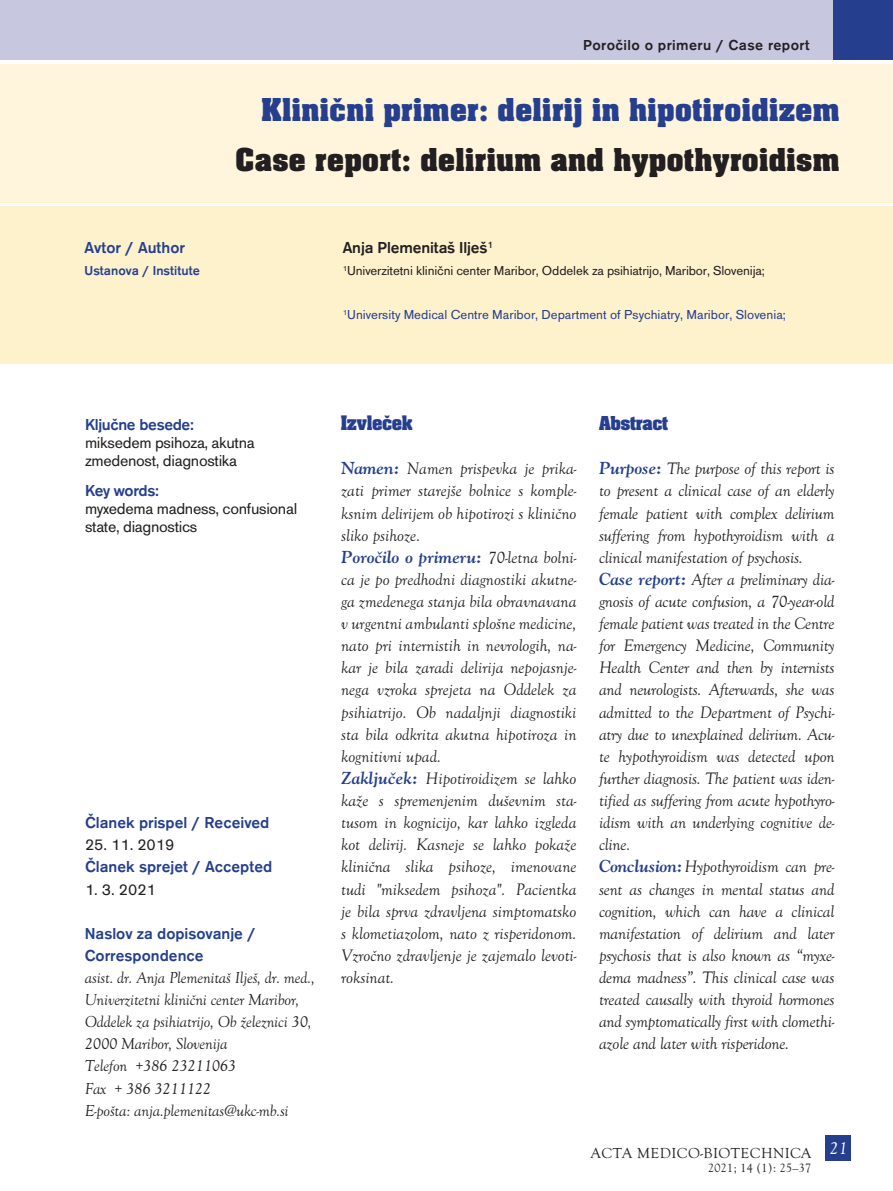
<style>
.page{position:relative;width:893px;height:1191px;background:#fff}
.page>*{position:absolute;margin:0;border:0;box-sizing:border-box;transform-origin:0 0}
.Glavni_naslov_Sloven{font:700 34.5px "Aachen DCE";letter-spacing:.01em;color:#253f8e}
.Glavni_naslov_Sloven-2{font:700 34.5px "Aachen DCE";letter-spacing:.01em;color:#231f20}
.Mednaslov{font:700 21.9px "Aachen PCE";letter-spacing:.01em;color:#253f8e;scale:.96 1}
.Mednaslov-2{font:700 21px "Aachen PCE";color:#253f8e}
.t1{font:italic 18px "Goudy Old Sty TCE";color:#fff}
.Povzetek{font:italic 17.25px/22px "Goudy Old Sty TCE";letter-spacing:-.005em;color:#231f20;text-align:justify}
.Avtor_levo_poravnava{font:italic 16.5px/22px "Goudy Old Sty TCE";letter-spacing:-.01em;color:#231f20}
.KeyWords{font:16.5px/18px "Accius TCE";letter-spacing:-.02em;color:#231f20}
.KeyWords-2{font:500 16.5px/22px "Accius TCE";color:#253f8e}
.KeyWords-3{font:500 16.5px "Accius TCE";letter-spacing:-.02em;color:#253f8e}
.Avtorji{font:500 16.5px "Accius TCE";letter-spacing:-.01em;color:#231f20}
.Avtorji-2{font:500 16.5px "Accius TCE";color:#253f8e}
.t2{font:500 15px "Accius TCE";letter-spacing:.025em;color:#231f20}
.t3{font:15px "Goudy Old Sty TCE";letter-spacing:.025em;color:#231f20}
.Institucija{font:13.5px "Accius TCE";letter-spacing:-.01em;color:#231f20}
.Institucija-2{font:13.5px "Accius TCE";color:#253f8e}
.Institucija-3{font:500 13.5px "Accius TCE";color:#253f8e}
.NOGA_letnik_LEVA{font:12px "MM Goudy";letter-spacing:.025em;color:#231f20}
.s1{font-family:"MM Goudy";font-weight:700;color:#253f8e}
</style>
<div class="page">
<div style="left:825px;top:1135px;width:26px;height:26px;background:#253f8e"></div>
<div style="left:0;top:64px;width:893px;height:138px;background:#fef5dc"></div>
<div style="left:0;top:202px;width:893px;height:162px;background:#fef2cd"></div>
<hr style="left:0;top:203px;width:893px;height:3px;background:#fff">
<div style="left:0;top:0;width:833px;height:60px;background:#c7c7e0"></div>
<div style="left:833px;top:0;width:60px;height:60px;background:#253f8e"></div>
<p class="t2" style="left:583px;top:36px;width:228px">Poročilo o primeru / Case report</p>
<p class="Glavni_naslov_Sloven" style="left:261px;top:90px;width:580px">Klinični primer: delirij in hipotiroidizem</p>
<p class="Glavni_naslov_Sloven-2" style="left:236px;top:140px;width:605px">Case report: delirium and hypothyroidism</p>
<p class="Avtorji-2" style="left:85px;top:238px;width:102px">Avtor / Author</p>
<p class="Avtorji" style="left:343px;top:238px;width:152px">Anja Plemenitaš Ilješ<sup>1</sup></p>
<p class="Institucija-3" style="left:85px;top:263px;width:117px">Ustanova / Institute</p>
<p class="Institucija" style="left:343px;top:263px;width:423px"><sup>1</sup>Univerzitetni klinični center Maribor, Oddelek za psihiatrijo, Maribor, Slovenija;</p>
<p class="Institucija-2" style="left:343px;top:307px;width:445px"><sup>1</sup>University Medical Centre Maribor, Department of Psychiatry, Maribor, Slovenia;</p>
<p class="KeyWords-3" style="left:85px;top:415px;width:111px">Ključne besede:</p>
<p class="KeyWords" style="left:85px;top:434px;width:171px">miksedem psihoza, akutna zmedenost, diagnostika</p>
<p class="KeyWords-3" style="left:85px;top:482px;width:75px">Key words:</p>
<p class="KeyWords" style="left:85px;top:500px;width:214px">myxedema madness, confusional state, diagnostics</p>
<p class="KeyWords-2" style="left:85px;top:812px;width:186px">Članek prispel / Received</p>
<p class="KeyWords" style="left:85px;top:836px;width:91px">25. 11. 2019</p>
<p class="KeyWords-2" style="left:85px;top:856px;width:189px">Članek sprejet / Accepted</p>
<p class="KeyWords" style="left:85px;top:880px;width:72px">1. 3. 2021</p>
<p class="KeyWords-2" style="left:85px;top:922px;width:172px">Naslov za dopisovanje /<br>Correspondence</p>
<p class="Avtor_levo_poravnava" style="left:85px;top:966px;width:231px">asist. dr. Anja Plemenitaš Ilješ, dr. med., Univerzitetni klinični center Maribor, Oddelek za psihiatrijo, Ob železnici 30, 2000 Maribor, Slovenija</p>
<p class="Avtor_levo_poravnava" style="left:85px;top:1055px;width:153px">Telefon +386 23211063</p>
<p class="Avtor_levo_poravnava" style="left:85px;top:1077px;width:128px">Fax + 386 3211122</p>
<p class="Avtor_levo_poravnava" style="left:85px;top:1099px;width:205px">E-pošta: anja.plemenitas@ukc-mb.si</p>
<p class="Mednaslov" style="left:341px;top:412px;width:76px">Izvleček</p>
<p class="Povzetek" style="left:341px;top:458px;width:237px"><span class="s1">Namen:</span> Namen prispevka je prika&shy;zati primer starejše bolnice s komple&shy;ksnim delirijem ob hipotirozi s klinično sliko psihoze.</p>
<p class="Povzetek" style="left:341px;top:546px;width:237px"><span class="s1">Poro~ilo o primeru:</span> 70-letna bolni&shy;ca je po predhodni diagnostiki akutne&shy;ga zmedenega stanja bila obravnavana v urgentni ambulanti splošne medicine, nato pri internistih in nevrologih, na&shy;kar je bila zaradi delirija nepojasnje&shy;nega vzroka sprejeta na Oddelek za psihiatrijo. Ob nadaljnji diagnostiki sta bila odkrita akutna hipotiroza in kognitivni upad.</p>
<p class="Povzetek" style="left:341px;top:767px;width:237px"><span class="s1">Zaklju~ek:</span> Hipotiroidizem se lahko kaže s spremenjenim duševnim sta&shy;tusom in kognicijo, kar lahko izgleda kot delirij. Kasneje se lahko pokaže klinična slika psihoze, imenovane tudi "miksedem psihoza". Pacientka je bila sprva zdravljena simptomatsko s klometiazolom, nato z risperidonom.<br>Vzročno zdravljenje je zajemalo levoti&shy;roksinat.</p>
<p class="Mednaslov-2" style="left:599px;top:413px;width:70px">Abstract</p>
<p class="Povzetek" style="left:599px;top:458px;width:237px"><span class="s1">Purpose:</span> The purpose of this report is to present a clinical case of an elderly female patient with complex delirium suffering from hypothyroidism with a clinical manifestation of psychosis.</p>
<p class="Povzetek" style="left:599px;top:568px;width:237px"><span class="s1">Case report:</span> After a preliminary dia&shy;gnosis of acute confusion, a 70-year-old female patient was treated in the Centre for Emergency Medicine, Community Health Center and then by internists and neurologists. Afterwards, she was admitted to the Department of Psychi&shy;atry due to unexplained delirium. Acu&shy;te hypothyroidism was detected upon further diagnosis. The patient was iden&shy;tified as suffering from acute hypothyro&shy;idism with an underlying cognitive de&shy;cline.</p>
<p class="Povzetek" style="left:599px;top:856px;width:237px"><span class="s1">Conclusion:</span>Hypothyroidism can pre&shy;sent as changes in mental status and cognition, which can have a clinical manifestation of delirium and later psychosis that is also known as “myxe&shy;dema madness”. This clinical case was treated causally with thyroid hormones and symptomatically first with clomethi&shy;azole and later with risperidone.</p>
<p class="t3" style="left:591px;top:1144px;width:222px">ACTA MEDICO-BIOTECHNICA</p>
<p class="NOGA_letnik_LEVA" style="left:708px;top:1160px;width:105px">2021; 14 (1): 25–37</p>
<p class="t1" style="left:829px;top:1138px;width:19px">21</p>
</div>
